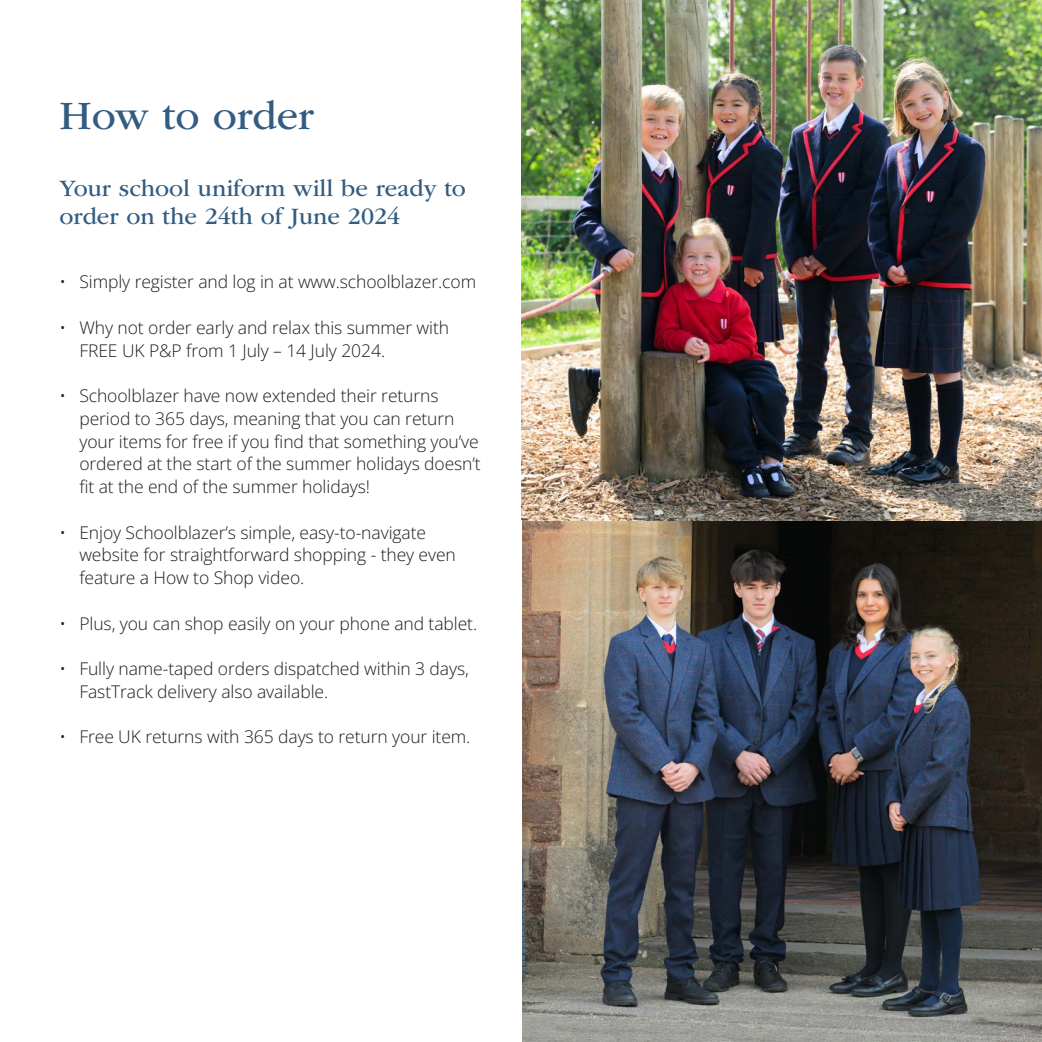
<style>
.page{position:relative;width:1042px;height:1042px;background:#fff}
.page>*{position:absolute;margin:0;border:0;box-sizing:border-box;transform-origin:0 0}
.t1{font:42px "ITC Garamond Std";color:#325c81}
.t2{font:24.5px/28px "ITC Garamond Std";color:#325c81}
.t3{font:300 17.5px/22.8px "Open Sans";letter-spacing:-.005em;color:#1d1d1b}
</style>
<div class="page">
<img style="left:521px;top:0;width:521px;height:1042px">
<h1 class="t1" style="left:60px;top:93px;width:256px">How to order</h1>
<h2 class="t2" style="left:60px;top:174px;width:408px">Your school uniform will be ready to order on the 24th of June 2024</h2>
<p class="t3" style="left:60px;top:270px;width:418px">• Simply register and log in at www.schoolblazer.com</p>
<p class="t3" style="left:79px;top:316px;width:371px;text-indent:-20px">• Why not order early and relax this summer with<br>FREE UK P&amp;P from 1 July – 14 July 2024.</p>
<p class="t3" style="left:79px;top:384px;width:403px;text-indent:-20px">• Schoolblazer have now extended their returns period to 365 days, meaning that you can return your items for free if you find that something you’ve ordered at the start of the summer holidays doesn’t fit at the end of the summer holidays!</p>
<p class="t3" style="left:79px;top:520px;width:378px;text-indent:-20px">• Enjoy Schoolblazer’s simple, easy-to-navigate website for straightforward shopping - they even feature a How to Shop video.</p>
<p class="t3" style="left:60px;top:611px;width:419px">• Plus, you can shop easily on your phone and tablet.</p>
<p class="t3" style="left:79px;top:657px;width:391px;text-indent:-20px">• Fully name-taped orders dispatched within 3 days,<br>FastTrack delivery also available.</p>
<p class="t3" style="left:60px;top:725px;width:412px">• Free UK returns with 365 days to return your item.</p>
</div>
